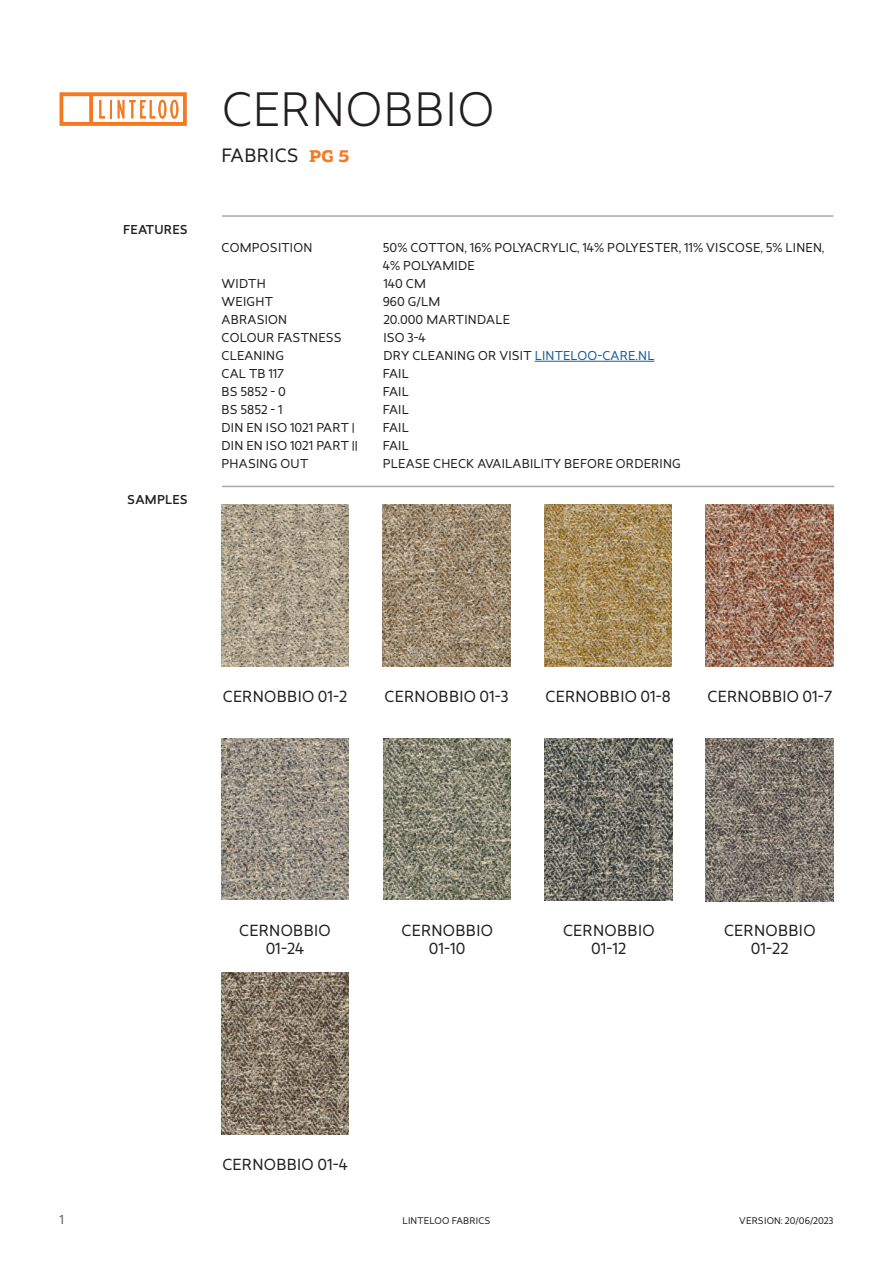
<style>
.page{position:relative;width:893px;height:1263px;background:#fff}
.page>*{position:absolute;margin:0;border:0;box-sizing:border-box;transform-origin:0 0}
.t1{font:300 45px "Revisal";letter-spacing:.02em;color:#231f20}
.t2{font:18px "Revisal";letter-spacing:.02em;color:#231f20}
.t3{font:15px/18px "Revisal";letter-spacing:.02em;color:#231f20;text-align:center}
.t4{font:12px/18px "Revisal";letter-spacing:.02em;color:#231f20}
.t5{font:500 12px "Revisal";letter-spacing:.02em;color:#231f20}
.t6{font:12px "Revisal";color:#57585a}
.t7{font:9px "Revisal";letter-spacing:.02em;color:#231f20}
.s1{font-family:"Adria Slab";font-weight:700;color:#f47921}
.s2{color:#175d9e}
</style>
<div class="page">
<svg style="left:60px;top:92px;width:127px;height:34px"></svg>
<hr style="left:222px;top:486px;width:612px;height:1px;background:#a8a9ad">
<hr style="left:222px;top:215px;width:611px;height:2px;background:#a8a9ad">
<img style="left:221px;top:504px;width:128px;height:162px">
<img style="left:383px;top:504px;width:127px;height:162px">
<img style="left:544px;top:504px;width:128px;height:162px">
<img style="left:221px;top:972px;width:128px;height:162px">
<img style="left:383px;top:738px;width:128px;height:162px">
<img style="left:545px;top:738px;width:127px;height:162px">
<img style="left:706px;top:504px;width:127px;height:162px">
<img style="left:706px;top:738px;width:127px;height:163px">
<img style="left:221px;top:738px;width:128px;height:162px">
<hr style="left:535px;top:361px;width:119px;height:1px;background:#175d9e">
<p class="t5" style="left:123px;top:223px;width:66px">FEATURES</p>
<p class="t5" style="left:127px;top:493px;width:62px">SAMPLES</p>
<h1 class="t1" style="left:222px;top:84px;width:274px">CERNOBBIO</h1>
<h2 class="t2" style="left:221px;top:148px;width:130px">FABRICS <span class="s1">PG 5</span></h2>
<p class="t4" style="left:222px;top:239px;width:92px">COMPOSITION</p>
<p class="t4" style="left:383px;top:239px;width:443px">50% COTTON, 16% POLYACRYLIC, 14% POLYESTER, 11% VISCOSE, 5% LINEN,<br>4% POLYAMIDE</p>
<p class="t4" style="left:222px;top:275px;width:46px">WIDTH</p>
<p class="t4" style="left:383px;top:275px;width:44px">140 CM</p>
<p class="t4" style="left:222px;top:293px;width:53px">WEIGHT</p>
<p class="t4" style="left:383px;top:293px;width:59px">960 G/LM</p>
<p class="t4" style="left:222px;top:311px;width:67px">ABRASION</p>
<p class="t4" style="left:383px;top:311px;width:128px">20.000 MARTINDALE</p>
<p class="t4" style="left:222px;top:329px;width:122px">COLOUR FASTNESS</p>
<p class="t4" style="left:383px;top:329px;width:44px">ISO 3-4</p>
<p class="t4" style="left:222px;top:347px;width:64px">CLEANING</p>
<p class="t4" style="left:383px;top:347px;width:273px">DRY CLEANING OR VISIT <span class="s2">LINTELOO-CARE.NL</span></p>
<p class="t4" style="left:222px;top:365px;width:64px">CAL TB 117</p>
<p class="t4" style="left:383px;top:365px;width:27px">FAIL</p>
<p class="t4" style="left:222px;top:383px;width:66px">BS 5852 - 0</p>
<p class="t4" style="left:383px;top:383px;width:27px">FAIL</p>
<p class="t4" style="left:222px;top:401px;width:63px">BS 5852 - 1</p>
<p class="t4" style="left:383px;top:401px;width:27px">FAIL</p>
<p class="t4" style="left:222px;top:419px;width:135px">DIN EN ISO 1021 PART |</p>
<p class="t4" style="left:383px;top:419px;width:27px">FAIL</p>
<p class="t4" style="left:222px;top:437px;width:138px">DIN EN ISO 1021 PART ||</p>
<p class="t4" style="left:383px;top:437px;width:27px">FAIL</p>
<p class="t4" style="left:222px;top:455px;width:88px">PHASING OUT</p>
<p class="t4" style="left:383px;top:455px;width:299px">PLEASE CHECK AVAILABILITY BEFORE ORDERING</p>
<p class="t3" style="left:223px;top:688px;width:126px">CERNOBBIO 01-2</p>
<p class="t3" style="left:385px;top:688px;width:126px">CERNOBBIO 01-3</p>
<p class="t3" style="left:546px;top:688px;width:127px">CERNOBBIO 01-8</p>
<p class="t3" style="left:708px;top:688px;width:126px">CERNOBBIO 01-7</p>
<p class="t3" style="left:239px;top:922px;width:93px">CERNOBBIO<br>01-24</p>
<p class="t3" style="left:402px;top:922px;width:93px">CERNOBBIO<br>01-10</p>
<p class="t3" style="left:563px;top:922px;width:93px">CERNOBBIO<br>01-12</p>
<p class="t3" style="left:724px;top:922px;width:93px">CERNOBBIO<br>01-22</p>
<p class="t3" style="left:222px;top:1156px;width:127px">CERNOBBIO 01-4</p>
<p class="t6" style="left:60px;top:1215px;width:6px">1</p>
<p class="t7" style="left:402px;top:1216px;width:89px">LINTELOO FABRICS</p>
<p class="t7" style="left:739px;top:1217px;width:96px">VERSION: 20/06/2023</p>
</div>
